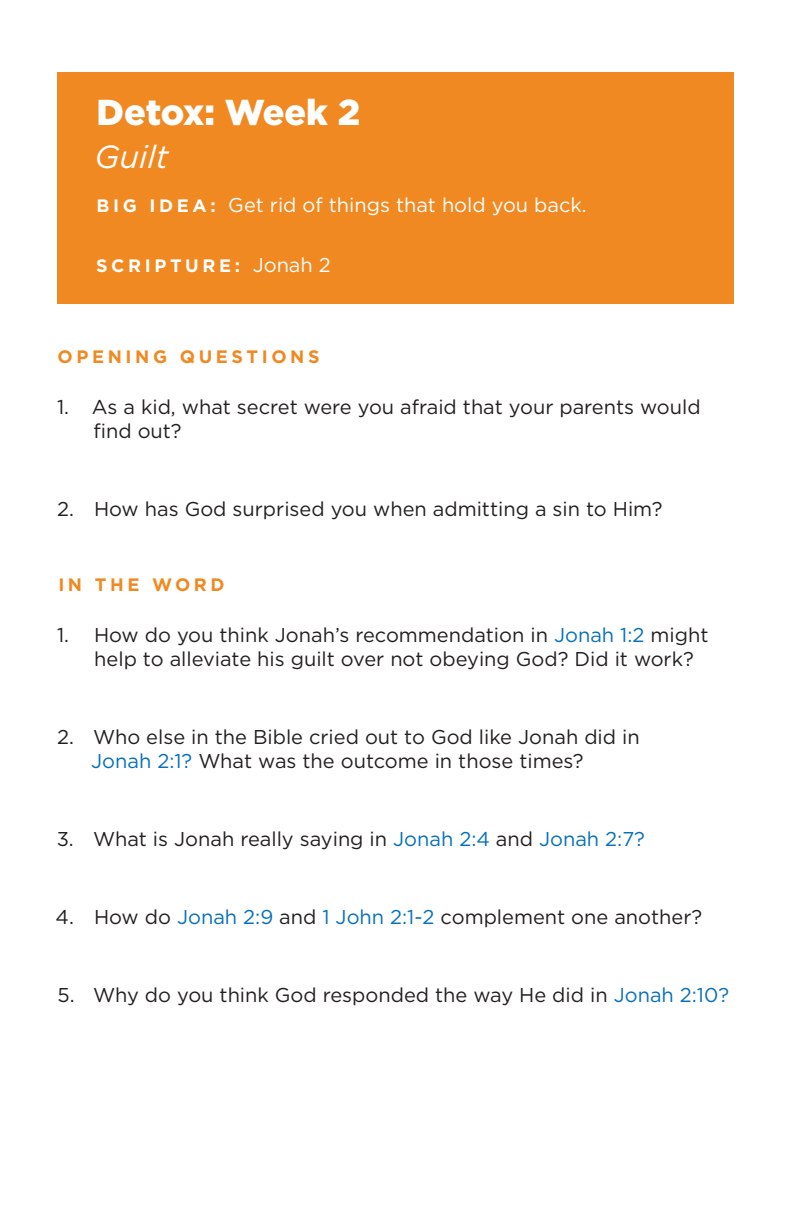
<style>
.page{position:relative;width:792px;height:1224px;background:#fff}
.page>*{position:absolute;margin:0;border:0;box-sizing:border-box;transform-origin:0 0}
.t1{font:900 36px "Gotham";color:#fff}
.t2{font:italic 32px "Gotham";color:#fff}
.t3{font:20px/24px "Gotham";color:#231f20}
.t4{font:20px "Gotham";color:#fff}
.t5{font:700 18px "Gotham";letter-spacing:.2em;color:#f08921}
.t6{font:700 18px "Gotham";letter-spacing:.2em;color:#fff}
.s1{font-weight:700;font-size:18px}
.s2{font-weight:400;font-size:20px}
.s3{color:#0770ba}
</style>
<div class="page">
<div style="left:58px;top:72px;width:676px;height:232px;background:#f08921"></div>
<h1 class="t1" style="left:96px;top:88px;width:266px">Detox: Week 2</h1>
<h2 class="t2" style="left:94px;top:137px;width:76px">Guilt</h2>
<p class="t4" style="left:97px;top:192px;width:492px"><span class="s1">B I G I D E A :</span> Get rid of things that hold you back.</p>
<p class="t6" style="left:96px;top:253px;width:236px">SCRIPTURE: <span class="s2">Jonah 2</span></p>
<p class="t5" style="left:58px;top:345px;width:263px">OPENING QUESTIONS</p>
<p class="t3" style="left:93px;top:394px;width:609px;text-indent:-36px">1. As a kid, what secret were you afraid that your parents would find out?</p>
<p class="t3" style="left:57px;top:496px;width:607px">2. How has God surprised you when admitting a sin to Him?</p>
<p class="t5" style="left:58px;top:573px;width:168px">IN THE WORD</p>
<p class="t3" style="left:94px;top:623px;width:616px;text-indent:-37px">1. How do you think Jonah’s recommendation in <span class="s3">Jonah 1:2</span> might help to alleviate his guilt over not obeying God? Did it work?</p>
<p class="t3" style="left:91px;top:725px;width:550px;text-indent:-34px">2. Who else in the Bible cried out to God like Jonah did in<br><span class="s3">Jonah 2:1?</span> What was the outcome in those times?</p>
<p class="t3" style="left:57px;top:827px;width:590px">3. What is Jonah really saying in <span class="s3">Jonah 2:4</span> and <span class="s3">Jonah 2:7?</span></p>
<p class="t3" style="left:56px;top:905px;width:648px">4. How do <span class="s3">Jonah 2:9</span> and <span class="s3">1 John 2:1-2</span> complement one another?</p>
<p class="t3" style="left:58px;top:983px;width:673px">5. Why do you think God responded the way He did in <span class="s3">Jonah 2:10?</span></p>
</div>
